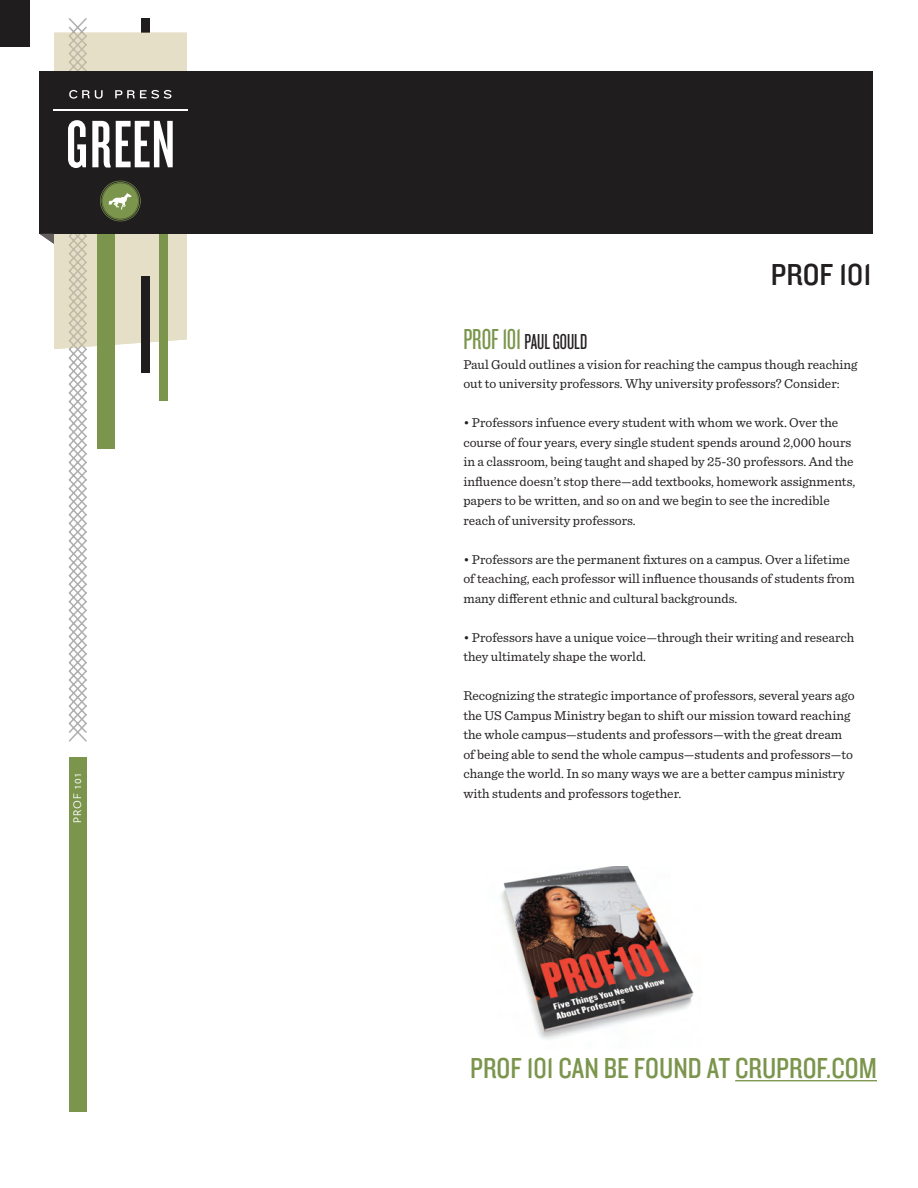
<style>
.page{position:relative;width:918px;height:1188px;background:#fff}
.page>*{position:absolute;margin:0;border:0;box-sizing:border-box;transform-origin:0 0}
.t1{font:31.5px "Knockout HTF30 Junior Welterwt";color:#231f20}
.t2{font:30px "Knockout HTF29 Junior Liteweight";color:#7b954c}
.t3{font:22.5px "Knockout HTF27 Junior Bantamwt";color:#231f20}
.t4{font:13.5px/19.5px "Sentinel";color:#231f20}
.t5{font:10.5px "Verlag";letter-spacing:.1em;color:#fff}
.s1{font-size:30px;color:#7b954c}
</style>
<div class="page">
<img style="left:501px;top:866px;width:193px;height:174px">
<hr style="left:735px;top:1080px;width:142px;height:1px;background:#7b954c">
<div style="left:0;top:0;width:29px;height:47px;background:#201d1e"></div>
<div style="left:39px;top:72px;width:834px;height:162px;background:#201d1e"></div>
<hr style="left:53px;top:109px;width:135px;height:2px;background:#fff">
<svg style="left:39px;top:18px;width:148px;height:724px"></svg>
<div style="left:141px;top:276px;width:9px;height:97px;background:#201d1e"></div>
<div style="left:69px;top:758px;width:17px;height:354px;background:#7b954c"></div>
<p class="t5" style="left:70px;top:823px;width:50px;rotate:-90deg">PROF 101</p>
<p class="t5" style="left:70px;top:833px;width:46px;rotate:-90deg">PROF 10</p>
<h1 class="t1" style="left:771px;top:258px;width:102px">PROF 101</h1>
<h3 class="t3" style="left:463px;top:331px;width:125px"><span class="s1">PROF 101</span> PAUL GOULD</h3>
<p class="t4" style="left:463px;top:354px;width:396px">Paul Gould outlines a vision for reaching the campus though reaching out to university professors. Why university professors? Consider:</p>
<p class="t4" style="left:463px;top:412px;width:393px">• Professors infuence every student with whom we work. Over the course of four years, every single student spends around 2,000 hours in a classroom, being taught and shaped by 25-30 professors. And the influence doesn’t stop there—add textbooks, homework assignments, papers to be written, and so on and we begin to see the incredible reach of university professors.</p>
<p class="t4" style="left:463px;top:549px;width:393px">• Professors are the permanent fixtures on a campus. Over a lifetime of teaching, each professor will influence thousands of students from many different ethnic and cultural backgrounds.</p>
<p class="t4" style="left:463px;top:627px;width:392px">• Professors have a unique voice—through their writing and research they ultimately shape the world.</p>
<p class="t4" style="left:463px;top:685px;width:393px">Recognizing the strategic importance of professors, several years ago the US Campus Ministry began to shift our mission toward reaching the whole campus—students and professors—with the great dream of being able to send the whole campus—students and professors—to change the world. In so many ways we are a better campus ministry with students and professors together.</p>
<h2 class="t2" style="left:470px;top:1052px;width:408px">PROF 101 CAN BE FOUND AT CRUPROF.COM</h2>
</div>
